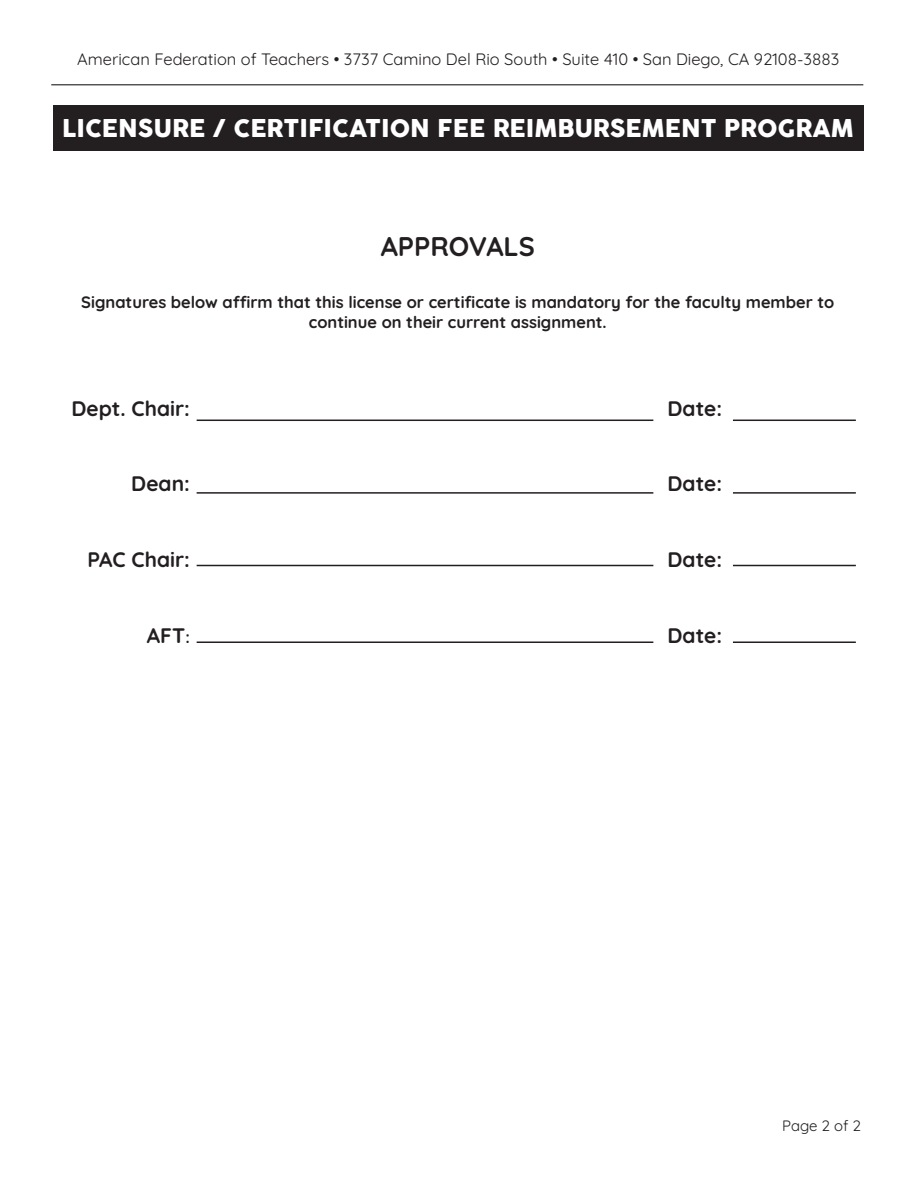
<style>
.page{position:relative;width:918px;height:1188px;background:#fff}
.page>*{position:absolute;margin:0;border:0;box-sizing:border-box;transform-origin:0 0}
.t1{font:700 27px "Quicksand";color:#231f20}
.t2{font:24px "Cocogoose";color:#fff}
.t3{font:700 21px "Quicksand";color:#231f20}
.t4{font:700 16.5px/19.8px "Quicksand";color:#231f20;text-align:center}
.t5{font:16.5px "Quicksand";color:#231f20}
.t6{font:15px "Quicksand";letter-spacing:-.005em;color:#231f20}
.s1{font-size:16.5px}
</style>
<div class="page">
<div style="left:53px;top:105px;width:810px;height:46px;background:#231f20"></div>
<hr style="left:51px;top:84px;width:812px;height:1px;background:#231f20">
<hr style="left:197px;top:492px;width:456px;height:2px;background:#231f20">
<hr style="left:197px;top:420px;width:456px;height:1px;background:#231f20">
<hr style="left:197px;top:565px;width:456px;height:1px;background:#231f20">
<hr style="left:197px;top:641px;width:456px;height:2px;background:#231f20">
<hr style="left:733px;top:492px;width:123px;height:2px;background:#231f20">
<hr style="left:733px;top:420px;width:123px;height:1px;background:#231f20">
<hr style="left:733px;top:565px;width:123px;height:1px;background:#231f20">
<hr style="left:733px;top:641px;width:123px;height:2px;background:#231f20">
<p class="t5" style="left:77px;top:46px;width:764px">American Federation of Teachers • 3737 Camino Del Rio South • Suite 410 • San Diego, CA 92108-3883</p>
<h2 class="t2" style="left:62px;top:111px;width:793px">LICENSURE / CERTIFICATION FEE REIMBURSEMENT PROGRAM</h2>
<h1 class="t1" style="left:381px;top:225px;width:156px">APPROVALS</h1>
<p class="t4" style="left:81px;top:291px;width:754px">Signatures below affirm that this license or certificate is mandatory for the faculty member to continue on their current assignment.</p>
<p class="t3" style="left:71px;top:392px;width:120px">Dept. Chair:</p>
<p class="t3" style="left:668px;top:392px;width:56px">Date:</p>
<p class="t3" style="left:131px;top:468px;width:60px">Dean:</p>
<p class="t3" style="left:668px;top:468px;width:56px">Date:</p>
<p class="t3" style="left:87px;top:543px;width:104px">PAC Chair:</p>
<p class="t3" style="left:668px;top:543px;width:56px">Date:</p>
<p class="t3" style="left:147px;top:619px;width:45px">AFT<span class="s1">:</span></p>
<p class="t3" style="left:668px;top:619px;width:56px">Date:</p>
<p class="t6" style="left:782px;top:1114px;width:80px">Page 2 of 2</p>
</div>
